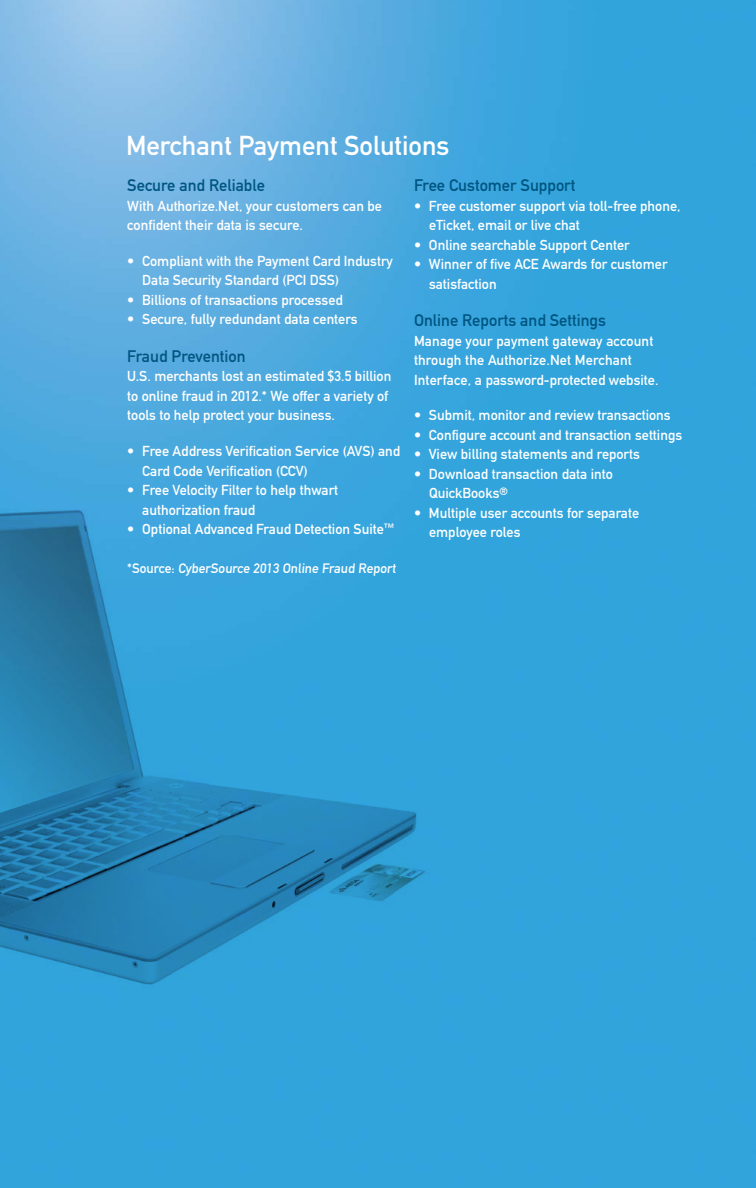
<style>
.page{position:relative;width:756px;height:1188px;background:#fff}
.page>*{position:absolute;margin:0;border:0;box-sizing:border-box;transform-origin:0 0}
.t1{font:27px "DIN Mittelschrift";color:#fff}
.t2{font:16.5px "DIN Mittelschrift";color:#005581}
.t3{font:14.25px/19.5px "DIN Mittelschrift";color:#fff}
.t4{font:13.5px "DIN Mittelschrift";color:#fff}
</style>
<div class="page">
<img style="left:0;top:0;width:756px;height:1188px">
<img style="left:0;top:500px;width:498px;height:513px">
<h1 class="t1" style="left:126px;top:130px;width:325px">Merchant Payment Solutions</h1>
<p class="t2" style="left:127px;top:176px;width:139px">Secure and Reliable</p>
<p class="t3" style="left:127px;top:196px;width:256px">With Authorize.Net, your customers can be confident their data is secure.</p>
<p class="t3" style="left:142px;top:251px;width:252px;text-indent:-15px">• Compliant with the Payment Card Industry<br>Data Security Standard (PCI DSS)</p>
<p class="t3" style="left:127px;top:290px;width:217px">• Billions of transactions processed</p>
<p class="t3" style="left:127px;top:310px;width:232px">• Secure, fully redundant data centers</p>
<p class="t2" style="left:127px;top:346px;width:120px">Fraud Prevention</p>
<p class="t3" style="left:127px;top:367px;width:266px">U.S. merchants lost an estimated $3.5 billion to online fraud in 2012.* We offer a variety of tools to help protect your business.</p>
<p class="t3" style="left:142px;top:441px;width:259px;text-indent:-15px">• Free Address Verification Service (AVS) and<br>Card Code Verification (CCV)</p>
<p class="t3" style="left:142px;top:480px;width:197px;text-indent:-15px">• Free Velocity Filter to help thwart authorization fraud</p>
<p class="t3" style="left:127px;top:519px;width:269px">• Optional Advanced Fraud Detection Suite<sup>™</sup></p>
<p class="t4" style="left:127px;top:560px;width:271px">*Source: CyberSource 2013 Online Fraud Report</p>
<p class="t2" style="left:414px;top:176px;width:163px">Free Customer Support</p>
<p class="t3" style="left:429px;top:196px;width:253px;text-indent:-15px">• Free customer support via toll-free phone, eTicket, email or live chat</p>
<p class="t3" style="left:414px;top:235px;width:217px">• Online searchable Support Center</p>
<p class="t3" style="left:429px;top:255px;width:240px;text-indent:-15px">• Winner of five ACE Awards for customer satisfaction</p>
<p class="t2" style="left:414px;top:311px;width:194px">Online Reports and Settings</p>
<p class="t3" style="left:414px;top:331px;width:246px">Manage your payment gateway account through the Authorize.Net Merchant<br>Interface, a password-protected website.</p>
<p class="t3" style="left:414px;top:406px;width:258px">• Submit, monitor and review transactions</p>
<p class="t3" style="left:414px;top:425px;width:270px">• Configure account and transaction settings</p>
<p class="t3" style="left:414px;top:445px;width:227px">• View billing statements and reports</p>
<p class="t3" style="left:429px;top:464px;width:185px;text-indent:-15px">• Download transaction data into<br>QuickBooks<sup>®</sup></p>
<p class="t3" style="left:429px;top:503px;width:212px;text-indent:-15px">• Multiple user accounts for separate employee roles</p>
</div>
